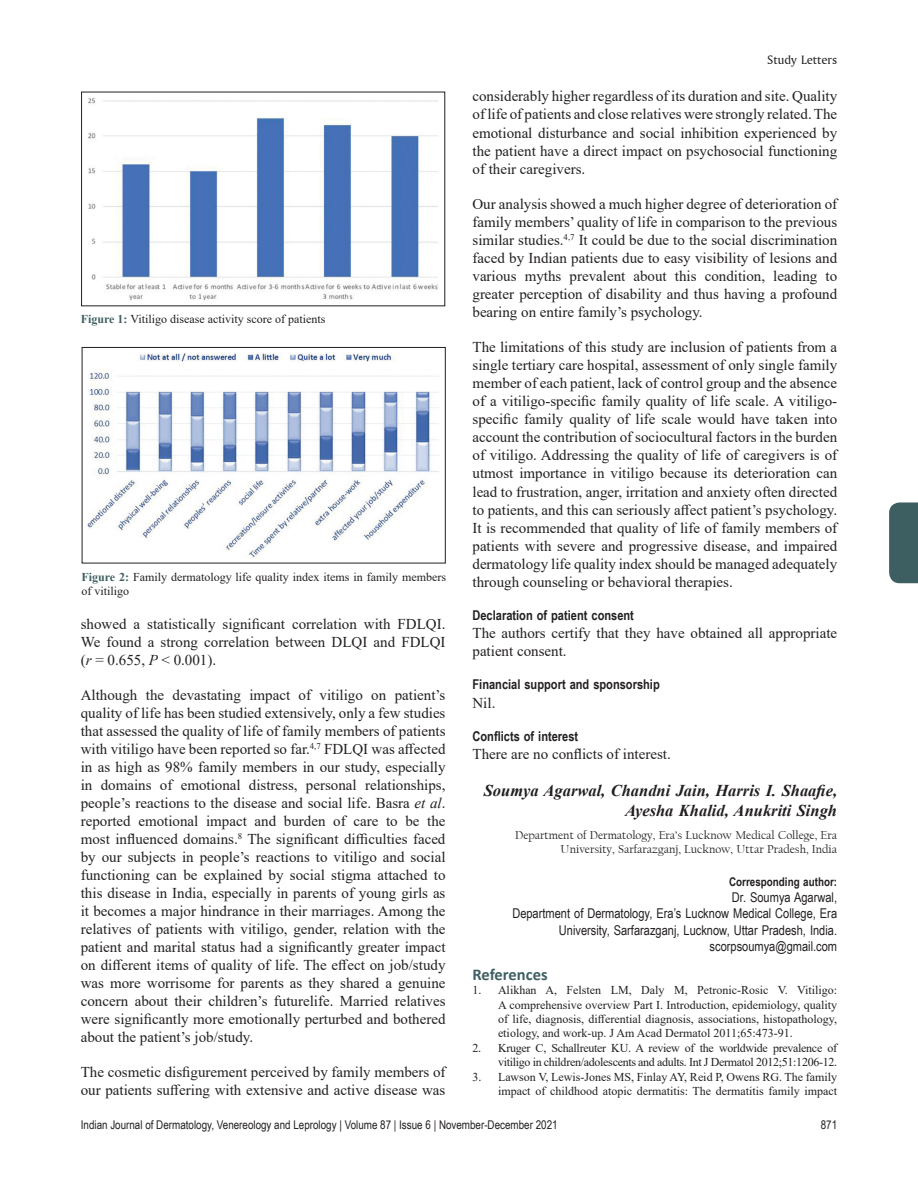
<style>
.page{position:relative;width:918px;height:1188px;background:#fff}
.page>*{position:absolute;margin:0;border:0;box-sizing:border-box;transform-origin:0 0}
.L_AU{font:italic 700 16.5px/19.8px "Times New Roman";color:#231f20;text-align:right}
.t1{font:700 16.5px "Calibri";color:#3e5f62}
.TX{font:15px/18px "Times New Roman";color:#231f20;text-align:justify}
.L_ADD{font:13.5px/16.2px "Arial Narrow";color:#231f20;text-align:right}
.t2{font:700 13.5px "Arial Narrow";color:#231f20}
.t3{font:12.75px "Amerigo BT Roman A";color:#231f20}
.REF{font:12px/14.4px "Times New Roman";color:#231f20;text-align:justify}
.REF-2{font:12px/14.4px "Times New Roman";letter-spacing:-.025em;color:#231f20;text-align:right}
.FGC{font:12px/14.4px "Times New Roman";color:#231f20}
.L_AFF{font:12px/14.4px "Californian FB";color:#231f20;text-align:right}
.t4{font:12px "Arial Narrow";color:#231f20}
.L_ADD-2{font:700 12px "Arial Narrow";color:#231f20}
.s1{font-weight:700;color:#3e5f62}
.s2{font-style:italic}
</style>
<div class="page">
<div style="left:889px;top:502px;width:29px;height:81px;background:#3e5f62"></div>
<img style="left:88px;top:98px;width:350px;height:203px">
<img style="left:87px;top:353px;width:352px;height:205px">
<div style="left:82px;top:347px;width:364px;height:216px;border:1px solid #231f20"></div>
<p class="FGC" style="left:81px;top:312px;width:246px"><span class="s1">Figure 1:</span> Vitiligo disease activity score of patients</p>
<p class="FGC" style="left:81px;top:569px;width:366px"><span class="s1">Figure 2:</span> Family dermatology life quality index items in family members of vitiligo</p>
<p class="TX" style="left:81px;top:615px;width:366px">showed a statistically significant correlation with FDLQI.<br>We found a strong correlation between DLQI and FDLQI (<span class="s2">r</span> = 0.655, <span class="s2">P</span> &lt; 0.001).</p>
<p class="TX" style="left:81px;top:686px;width:366px">Although the devastating impact of vitiligo on patient’s quality of life has been studied extensively, only a few studies that assessed the quality of life of family members of patients with vitiligo have been reported so far.<sup>4,7</sup> FDLQI was affected in as high as 98% family members in our study, especially in domains of emotional distress, personal relationships, people’s reactions to the disease and social life. Basra <span class="s2">et al</span>. reported emotional impact and burden of care to be the most influenced domains.<sup>8</sup> The significant difficulties faced by our subjects in people’s reactions to vitiligo and social functioning can be explained by social stigma attached to this disease in India, especially in parents of young girls as it becomes a major hindrance in their marriages. Among the relatives of patients with vitiligo, gender, relation with the patient and marital status had a significantly greater impact on different items of quality of life. The effect on job/study was more worrisome for parents as they shared a genuine concern about their children’s futurelife. Married relatives were significantly more emotionally perturbed and bothered about the patient’s job/study.</p>
<p class="TX" style="left:81px;top:1063px;width:366px">The cosmetic disfigurement perceived by family members of our patients suffering with extensive and active disease was</p>
<p class="t3" style="left:767px;top:52px;width:71px">Study Letters</p>
<p class="TX" style="left:473px;top:87px;width:366px">considerably higher regardless of its duration and site. Quality of life of patients and close relatives were strongly related. The emotional disturbance and social inhibition experienced by the patient have a direct impact on psychosocial functioning of their caregivers.</p>
<p class="TX" style="left:473px;top:194px;width:366px">Our analysis showed a much higher degree of deterioration of family members’ quality of life in comparison to the previous similar studies.<sup>4,7</sup> It could be due to the social discrimination faced by Indian patients due to easy visibility of lesions and various myths prevalent about this condition, leading to greater perception of disability and thus having a profound bearing on entire family’s psychology.</p>
<p class="TX" style="left:473px;top:338px;width:366px">The limitations of this study are inclusion of patients from a single tertiary care hospital, assessment of only single family member of each patient, lack of control group and the absence of a vitiligo-specific family quality of life scale. A vitiligo&shy;specific family quality of life scale would have taken into account the contribution of sociocultural factors in the burden of vitiligo. Addressing the quality of life of caregivers is of utmost importance in vitiligo because its deterioration can lead to frustration, anger, irritation and anxiety often directed to patients, and this can seriously affect patient’s psychology.<br>It is recommended that quality of life of family members of patients with severe and progressive disease, and impaired dermatology life quality index should be managed adequately through counseling or behavioral therapies.</p>
<h2 class="t2" style="left:473px;top:605px;width:163px">Declaration of patient consent</h2>
<p class="TX" style="left:473px;top:624px;width:366px">The authors certify that they have obtained all appropriate patient consent.</p>
<h2 class="t2" style="left:473px;top:675px;width:189px">Financial support and sponsorship</h2>
<p class="TX" style="left:473px;top:693px;width:24px">Nil.</p>
<h2 class="t2" style="left:473px;top:726px;width:107px">Conflicts of interest</h2>
<p class="TX" style="left:473px;top:744px;width:200px">There are no conflicts of interest.</p>
<p class="L_AU" style="left:484px;top:780px;width:355px">Soumya Agarwal, Chandni Jain, Harris I. Shaafie,<br>Ayesha Khalid, Anukriti Singh</p>
<p class="L_AFF" style="left:515px;top:828px;width:324px">Department of Dermatology, Era’s Lucknow Medical College, Era<br>University, Sarfarazganj, Lucknow, Uttar Pradesh, India</p>
<p class="L_ADD-2" style="left:729px;top:872px;width:109px">Corresponding author:</p>
<p class="L_ADD" style="left:512px;top:889px;width:326px">Dr. Soumya Agarwal,<br>Department of Dermatology, Era’s Lucknow Medical College, Era University, Sarfarazganj, Lucknow, Uttar Pradesh, India. scorpsoumya@gmail.com</p>
<h1 class="t1" style="left:473px;top:963px;width:77px">References</h1>
<p class="REF" style="left:498px;top:983px;width:341px;text-indent:-26px">1. Alikhan A, Felsten LM, Daly M, Petronic-Rosic V. Vitiligo:<br>A comprehensive overview Part I. Introduction, epidemiology, quality of life, diagnosis, differential diagnosis, associations, histopathology, etiology, and work-up. J Am Acad Dermatol 2011;65:473-91.</p>
<p class="REF-2" style="left:473px;top:1040px;width:366px">2. Kruger C, Schallreuter KU. A review of the worldwide prevalence of vitiligo in children/adolescents and adults. Int J Dermatol 2012;51:1206-12.</p>
<p class="REF" style="left:473px;top:1069px;width:366px;text-align:right">3. Lawson V, Lewis-Jones MS, Finlay AY, Reid P, Owens RG. The family impact of childhood atopic dermatitis: The dermatitis family impact</p>
<p class="t4" style="left:81px;top:1116px;width:478px">Indian Journal of Dermatology, Venereology and Leprology | Volume 87 | Issue 6 | November-December 2021</p>
<p class="t4" style="left:821px;top:1116px;width:18px">871</p>
</div>
